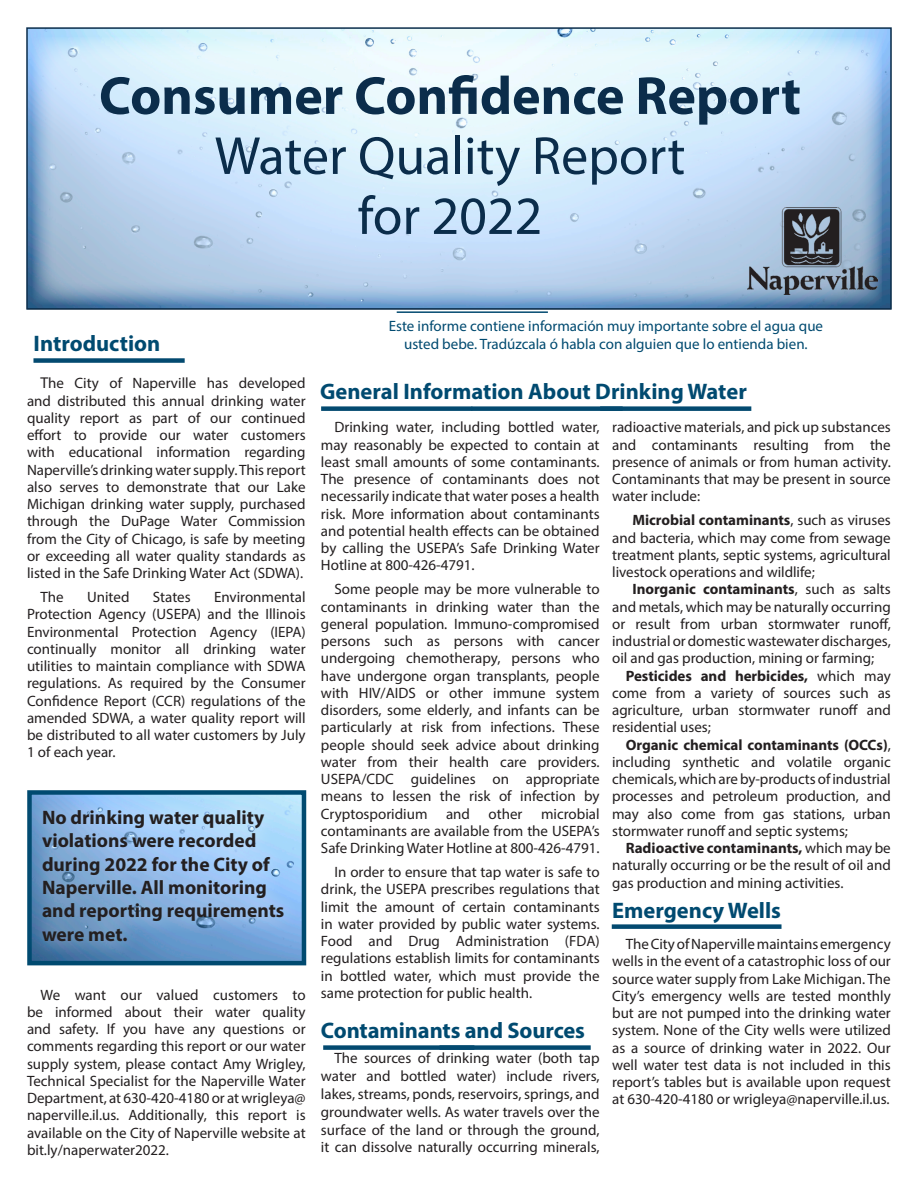
<style>
.page{position:relative;width:918px;height:1188px;background:#fff}
.page>*{position:absolute;margin:0;border:0;box-sizing:border-box;transform-origin:0 0}
.t1{font:54px/60px "Myriad Pro";color:#0b2d4b;text-align:center}
.t2{font:700 54px "Myriad Pro";color:#0b2d4b}
.t3{font:700 22.5px "Myriad Pro";color:#004a70}
.t4{font:700 19.5px/23.4px "Myriad Pro";color:#231f20}
.t5{font:15px/17.2px "Myriad Pro";color:#231f20;text-align:justify}
.t6{font:15px/18px "Myriad Pro";color:#004a70;text-align:center}
.s1{font-size:15.75px}
.s2{font-weight:700}
</style>
<div class="page">
<img style="left:29px;top:30px;width:860px;height:277px">
<div style="left:26px;top:27px;width:866px;height:283px;border:2px solid #0b2d4b"></div>
<svg style="left:32px;top:37px;width:850px;height:268px;background:#c7def3"></svg>
<img style="left:747px;top:208px;width:131px;height:86px">
<div style="left:27px;top:790px;width:279px;height:175px;border:4px solid #004a70"></div>
<div style="left:25px;top:793px;width:276px;height:166px;background:#fff;opacity:.75"></div>
<div style="left:33px;top:358px;width:152px;height:5px;background:#034a70"></div>
<div style="left:321px;top:406px;width:151px;height:5px;background:#034a70"></div>
<div style="left:471px;top:406px;width:152px;height:5px;background:#034a70"></div>
<hr style="left:397px;top:311px;width:151px;height:2px;background:#034a70">
<div style="left:600px;top:406px;width:151px;height:5px;background:#034a70"></div>
<div style="left:612px;top:924px;width:170px;height:5px;background:#034a70"></div>
<div style="left:323px;top:1045px;width:151px;height:5px;background:#034a70"></div>
<div style="left:440px;top:1045px;width:151px;height:5px;background:#034a70"></div>
<p class="t2" style="left:99px;top:61px;width:703px">Consumer Confidence Report</p>
<p class="t1" style="left:215px;top:125px;width:472px">Water Quality Report for 2022</p>
<p class="t3" style="left:34px;top:329px;width:128px">Introduction</p>
<p class="t5" style="left:27px;top:374px;width:280px;text-indent:14px"><span class="s1">T</span>he City of Naperville has developed and distributed this annual drinking water quality report as part of our continued effort to provide our water customers with educational information regarding Naperville’s drinking water supply. This report also serves to demonstrate that our Lake Michigan drinking water supply, purchased through the DuPage Water Commission from the City of Chicago, is safe by meeting or exceeding all water quality standards as listed in the Safe Drinking Water Act (SDWA).</p>
<p class="t5" style="left:40px;top:588px;width:25px">The</p>
<p class="t5" style="left:87px;top:588px;width:44px">United</p>
<p class="t5" style="left:153px;top:588px;width:39px">States</p>
<p class="t5" style="left:27px;top:588px;width:280px;text-indent:187px">Environmental Protection Agency (USEPA) and the Illinois Environmental Protection Agency (IEPA) continually monitor all drinking water utilities to maintain compliance with SDWA regulations. As required by the Consumer Confidence Report (CCR) regulations of the amended SDWA, a water quality report will be distributed to all water customers by July 1 of each year.</p>
<p class="t4" style="left:42px;top:805px;width:244px">No drinking water quality violations were recorded during 2022 for the City of<br>Naperville. All monitoring and reporting requirements were met.</p>
<p class="t5" style="left:27px;top:986px;width:280px;text-indent:14px">We want our valued customers to be informed about their water quality and safety. If you have any questions or comments regarding this report or our water supply system, please contact Amy Wrigley, Technical Specialist for the Naperville Water Department, at 630-420-4180 or at wrigleya@ naperville.il.us. Additionally, this report is available on the City of Naperville website at bit.ly/naperwater2022.</p>
<p class="t6" style="left:389px;top:317px;width:436px">Este informe contiene información muy importante sobre el agua que usted bebe. Tradúzcala ó habla con alguien que lo entienda bien.</p>
<p class="t3" style="left:320px;top:376px;width:428px">General Information About Drinking Water</p>
<p class="t5" style="left:321px;top:419px;width:280px;text-indent:14px">Drinking water, including bottled water, may reasonably be expected to contain at least small amounts of some contaminants.<br>The presence of contaminants does not necessarily indicate that water poses a health risk. More information about contaminants and potential health effects can be obtained by calling the USEPA’s Safe Drinking Water Hotline at 800-426-4791.</p>
<p class="t5" style="left:321px;top:581px;width:280px;text-indent:14px">Some people may be more vulnerable to contaminants in drinking water than the general population. Immuno-compromised persons such as persons with cancer undergoing chemotherapy, persons who have undergone organ transplants, people with HIV/AIDS or other immune system disorders, some elderly, and infants can be particularly at risk from infections. These people should seek advice about drinking water from their health care providers.<br>USEPA/CDC guidelines on appropriate means to lessen the risk of infection by Cryptosporidium and other microbial contaminants are available from the USEPA’s Safe Drinking Water Hotline at 800-426-4791.</p>
<p class="t5" style="left:321px;top:863px;width:280px;text-indent:13px">In order to ensure that tap water is safe to drink, the USEPA prescribes regulations that limit the amount of certain contaminants in water provided by public water systems.<br>Food and Drug Administration (FDA) regulations establish limits for contaminants in bottled water, which must provide the same protection for public health.</p>
<p class="t3" style="left:321px;top:1016px;width:266px">Contaminants and Sources</p>
<p class="t5" style="left:321px;top:1049px;width:280px;line-height:17.9px;text-indent:14px">The sources of drinking water (both tap water and bottled water) include rivers, lakes, streams, ponds, reservoirs, springs, and groundwater wells. As water travels over the surface of the land or through the ground, it can dissolve naturally occurring minerals,</p>
<p class="t5" style="left:612px;top:419px;width:280px">radioactive materials, and pick up substances and contaminants resulting from the presence of animals or from human activity.<br>Contaminants that may be present in source water include:</p>
<p class="t5" style="left:612px;top:512px;width:280px;text-indent:20px"><span class="s2">Microbial contaminants</span>, such as viruses and bacteria, which may come from sewage treatment plants, septic systems, agricultural livestock operations and wildlife;</p>
<p class="t5" style="left:612px;top:581px;width:280px;text-indent:20px"><span class="s2">Inorganic contaminants</span>, such as salts and metals, which may be naturally occurring or result from urban stormwater runoff, industrial or domestic wastewater discharges, oil and gas production, mining or farming;</p>
<p class="t5" style="left:612px;top:667px;width:280px;text-indent:14px"><span class="s2">Pesticides and herbicides,</span> which may come from a variety of sources such as agriculture, urban stormwater runoff and residential uses;</p>
<p class="t5" style="left:612px;top:736px;width:280px;text-indent:14px"><span class="s2">Organic chemical contaminants (OCCs)</span>, including synthetic and volatile organic chemicals, which are by-products of industrial processes and petroleum production, and may also come from gas stations, urban stormwater runoff and septic systems;</p>
<p class="t5" style="left:612px;top:839px;width:280px;text-indent:13px"><span class="s2">Radioactive contaminants,</span> which may be naturally occurring or be the result of oil and gas production and mining activities.</p>
<p class="t3" style="left:612px;top:896px;width:170px">Emergency Wells</p>
<p class="t5" style="left:612px;top:935px;width:280px;text-indent:14px">The City of Naperville maintains emergency wells in the event of a catastrophic loss of our source water supply from Lake Michigan. The City’s emergency wells are tested monthly but are not pumped into the drinking water system. None of the City wells were utilized as a source of drinking water in 2022. Our well water test data is not included in this report’s tables but is available upon request at 630-420-4180 or wrigleya@naperville.il.us.</p>
</div>
